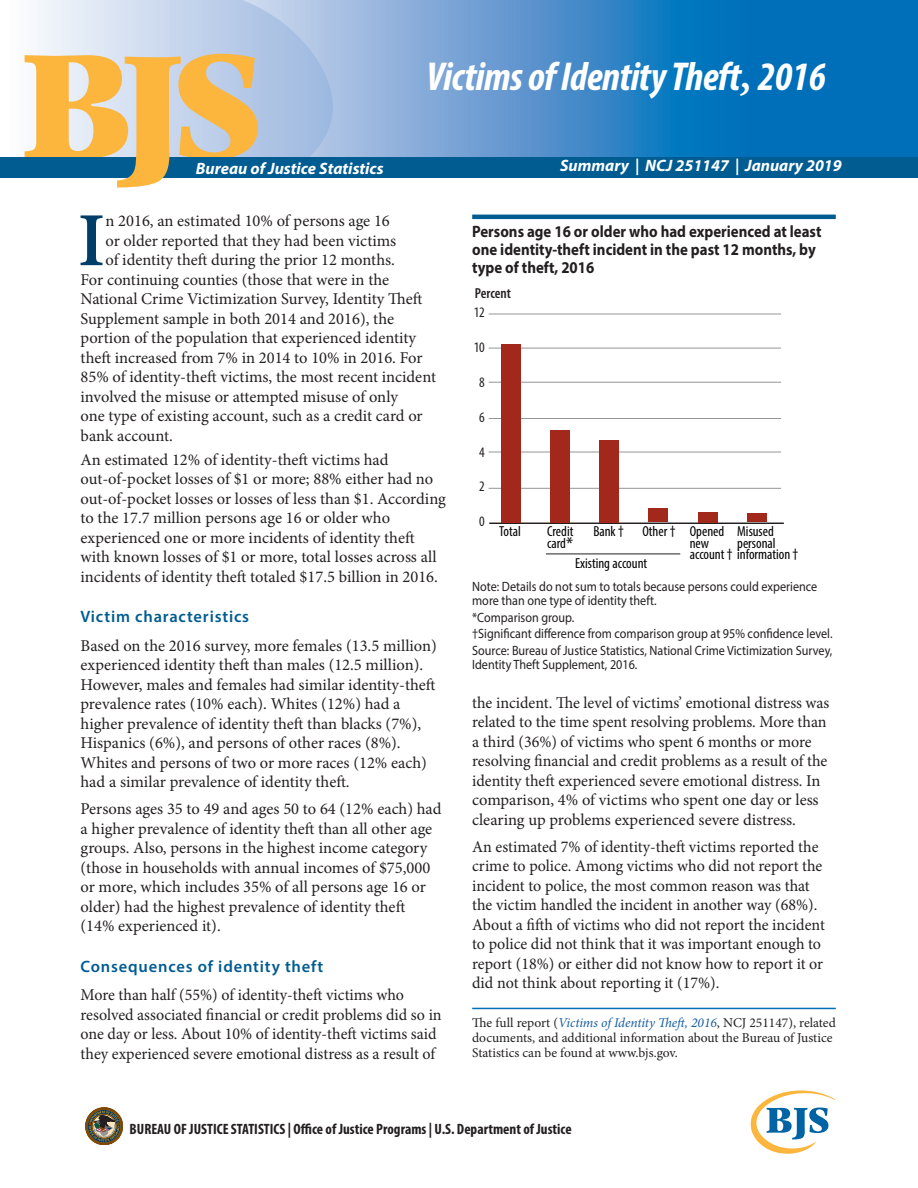
<style>
.page{position:relative;width:918px;height:1188px;background:#fff}
.page>*{position:absolute;margin:0;border:0;box-sizing:border-box;transform-origin:0 0}
.IntroPara{font:600 76.5px "Minion Pro";color:#003e69}
.t1{font:italic 700 condensed 40.5px "Myriad Pro";letter-spacing:-.01em;color:#fff}
.Body_Text{font:16.5px/19.5px "Minion Pro";color:#231f20}
.IntroPara-2{font:16.5px "Minion Pro";color:#231f20}
.FigureTitle{font:700 16.5px/18px "Myriad Pro";color:#231f20;scale:.9 1}
.Date{font:italic 700 16.5px "Myriad Pro";color:#fff}
.Subhead1{font:600 16.5px "Myriad Pro";letter-spacing:.05em;color:#005c91}
.t2{font:700 condensed 15px "Myriad Pro";color:#231f20}
.t3{font:condensed 14.55px/11.7px "Myriad Pro";color:#000}
.t4{font:condensed 14.55px "Myriad Pro";color:#231f20}
.t5{font:600 condensed 14.55px "Myriad Pro";letter-spacing:-.005em;color:#231f20}
.Table_notes{font:13.5px/13.5px "Myriad Pro";color:#231f20;scale:.9 1}
.Footnote{font:13.5px/15px "Minion Pro";color:#231f20}
.s1{font-family:"Minion Pro";font-weight:600;font-stretch:normal;font-size:49.5px}
.s2{color:#005c90}
.s3{font-size:15.3px}
.s4{font-size:18.9px}
.s5{font-style:italic;color:#175d9e}
</style>
<div class="page">
<svg style="left:0;top:0;width:242px;height:158px"></svg>
<svg style="left:242px;top:0;width:676px;height:158px;background:#3a89c7"></svg>
<div style="left:0;top:158px;width:918px;height:20px;background:#005c91"></div>
<svg style="left:25px;top:54px;width:350px;height:133px"></svg>
<svg style="left:751px;top:1090px;width:84px;height:64px"></svg>
<hr style="left:472px;top:1008px;width:364px;height:1px;background:#006fba">
<svg style="left:85px;top:1108px;width:38px;height:37px"></svg>
<div style="left:172px;top:158px;width:205px;height:19px;background:#005c91"></div>
<hr style="left:489px;top:488px;width:292px;height:1px;background:#939598">
<hr style="left:489px;top:452px;width:292px;height:1px;background:#939598">
<hr style="left:489px;top:418px;width:292px;height:1px;background:#939598">
<hr style="left:489px;top:382px;width:292px;height:1px;background:#939598">
<hr style="left:489px;top:348px;width:292px;height:1px;background:#939598">
<hr style="left:489px;top:314px;width:292px;height:1px;background:#939598">
<hr style="left:489px;top:523px;width:295px;height:1px;background:#231f20">
<div style="left:501px;top:344px;width:20px;height:178px;background:#a1281b"></div>
<div style="left:551px;top:430px;width:19px;height:92px;background:#a1281b"></div>
<div style="left:600px;top:440px;width:19px;height:82px;background:#a1281b"></div>
<div style="left:649px;top:508px;width:19px;height:14px;background:#a1281b"></div>
<div style="left:698px;top:512px;width:19px;height:10px;background:#a1281b"></div>
<div style="left:747px;top:514px;width:19px;height:8px;background:#a1281b"></div>
<hr style="left:546px;top:554px;width:134px;height:1px;background:#231f20">
<hr style="left:472px;top:215px;width:364px;height:4px;background:#005c91">
<p class="Date" style="left:196px;top:158px;width:189px">Bureau of Justice Statistics</p>
<p class="t1" style="left:426px;top:51px;width:401px">Victims of Identity Theft<span class="s1">,</span> 2016</p>
<p class="Date" style="left:560px;top:155px;width:283px">Summary | NCJ 251147 | January 2019</p>
<p class="IntroPara" style="left:78px;top:188px;width:29px">I</p>
<p class="IntroPara-2" style="left:105px;top:210px;width:286px">n 2016, an estimated 10% of persons age 16</p>
<p class="IntroPara-2" style="left:105px;top:229px;width:292px">or older reported that they had been victims</p>
<p class="IntroPara-2" style="left:105px;top:249px;width:291px">of identity theft during the prior 12 months.</p>
<p class="IntroPara-2" style="left:81px;top:268px;width:310px">For continuing counties (those that were in the</p>
<p class="IntroPara-2" style="left:81px;top:288px;width:343px">National Crime Victimization Survey, Identity Theft</p>
<p class="IntroPara-2" style="left:81px;top:307px;width:315px">Supplement sample in both 2014 and 2016), the</p>
<p class="IntroPara-2" style="left:81px;top:327px;width:337px">portion of the population that experienced identity</p>
<p class="IntroPara-2" style="left:81px;top:346px;width:344px">theft increased from 7% in 2014 to 10% in 2016. For</p>
<p class="IntroPara-2" style="left:81px;top:366px;width:357px">85% of identity-theft victims, the most recent incident</p>
<p class="IntroPara-2" style="left:81px;top:385px;width:319px">involved the misuse or attempted misuse of only</p>
<p class="IntroPara-2" style="left:81px;top:405px;width:344px">one type of existing account, such as a credit card or</p>
<p class="IntroPara-2" style="left:81px;top:424px;width:94px">bank account.</p>
<p class="Body_Text" style="left:81px;top:450px;width:367px">An estimated 12% of identity-theft victims had out-of-pocket losses of $1 or more; 88% either had no out-of-pocket losses or losses of less than $1. According to the 17.7 million persons age 16 or older who experienced one or more incidents of identity theft with known losses of $1 or more, total losses across all incidents of identity theft totaled $17.5 billion in 2016.</p>
<p class="Subhead1" style="left:81px;top:606px;width:170px">Victi<span class="s2">m char</span>acteristics</p>
<p class="Body_Text" style="left:81px;top:636px;width:358px">Based on the 2016 survey, more females (13.5 million) experienced identity theft than males (12.5 million).<br>However, males and females had similar identity-theft prevalence rates (10% each). Whites (12%) had a higher prevalence of identity theft than blacks (7%), Hispanics (6%), and persons of other races (8%).<br>Whites and persons of two or more races (12% each) had a similar prevalence of identity theft.</p>
<p class="Body_Text" style="left:81px;top:799px;width:363px">Persons ages 35 to 49 and ages 50 to 64 (12% each) had a higher prevalence of identity theft than all other age groups. Also, persons in the highest income category (those in households with annual incomes of $75,000 or more, which includes 35% of all persons age 16 or older) had the highest prevalence of identity theft (14% experienced it).</p>
<p class="Subhead1" style="left:81px;top:956px;width:244px">Consequences of identity theft</p>
<p class="Body_Text" style="left:81px;top:985px;width:363px">More than half (55%) of identity-theft victims who resolved associated financial or credit problems did so in one day or less. About 10% of identity-theft victims said they experienced severe emotional distress as a result of</p>
<p class="FigureTitle" style="left:472px;top:222px;width:390px">Persons age 16 or older who had experienced at least one identity-theft incident in the past 12 months, by type of theft, 2016</p>
<p class="t5" style="left:475px;top:285px;width:38px">Percent</p>
<p class="t4" style="left:474px;top:303px;width:13px">12</p>
<p class="t4" style="left:474px;top:338px;width:13px">10</p>
<p class="t4" style="left:479px;top:373px;width:7px">8</p>
<p class="t4" style="left:479px;top:408px;width:7px">6</p>
<p class="t4" style="left:479px;top:443px;width:7px">4</p>
<p class="t4" style="left:479px;top:478px;width:7px">2</p>
<p class="t4" style="left:479px;top:513px;width:7px">0</p>
<p class="t3" style="left:499px;top:525px;width:23px">Total</p>
<p class="t3" style="left:547px;top:525px;width:28px">Credit</p>
<p class="t3" style="left:593px;top:525px;width:84px">Bank <span class="s3">†</span> Other <span class="s3">†</span></p>
<p class="t3" style="left:547px;top:537px;width:27px">card<span class="s4">*</span></p>
<p class="t3" style="left:575px;top:557px;width:74px">Existing account</p>
<p class="t3" style="left:737px;top:525px;width:38px">Misused</p>
<p class="t3" style="left:737px;top:537px;width:40px">personal</p>
<p class="t3" style="left:690px;top:549px;width:110px">account <span class="s3">†</span> information <span class="s3">†</span></p>
<p class="t3" style="left:690px;top:525px;width:36px">Opened new</p>
<p class="Table_notes" style="left:472px;top:580px;width:385px">Note: Details do not sum to totals because persons could experience more than one type of identity theft.</p>
<p class="Table_notes" style="left:472px;top:610px;width:115px">*Comparison group.</p>
<p class="Table_notes" style="left:472px;top:627px;width:402px">†Significant difference from comparison group at 95% confidence level.</p>
<p class="Table_notes" style="left:472px;top:644px;width:402px">Source: Bureau of Justice Statistics, National Crime Victimization Survey,<br>Identity Theft Supplement, 2016.</p>
<p class="Body_Text" style="left:472px;top:693px;width:359px">the incident. The level of victims’ emotional distress was related to the time spent resolving problems. More than a third (36%) of victims who spent 6 months or more resolving financial and credit problems as a result of the identity theft experienced severe emotional distress. In comparison, 4% of victims who spent one day or less clearing up problems experienced severe distress.</p>
<p class="Body_Text" style="left:472px;top:837px;width:354px">An estimated 7% of identity-theft victims reported the crime to police. Among victims who did not report the incident to police, the most common reason was that the victim handled the incident in another way (68%).<br>About a fifth of victims who did not report the incident to police did not think that it was important enough to report (18%) or either did not know how to report it or did not think about reporting it (17%).</p>
<p class="Footnote" style="left:472px;top:1015px;width:365px">The full report (<span class="s5">Victims of Identity Theft, 2016</span>, NCJ 251147), related documents, and additional information about the Bureau of Justice<br>Statistics can be found at www.bjs.gov.</p>
<p class="t2" style="left:130px;top:1119px;width:444px">BUREAU OF JUSTICE STATISTICS | Office of Justice Programs | U.S. Department of Justice</p>
</div>
